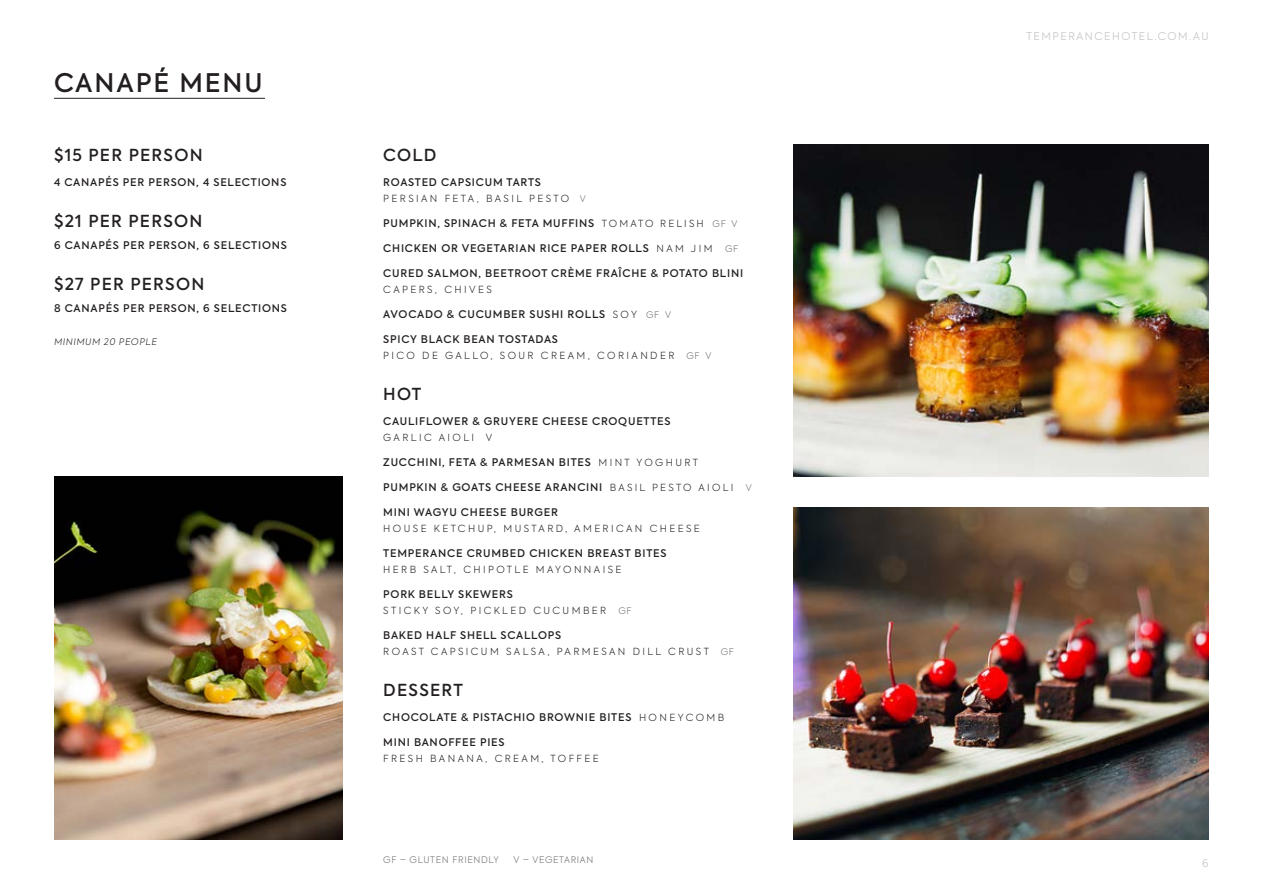
<style>
.page{position:relative;width:1263px;height:893px;background:#fff}
.page>*{position:absolute;margin:0;border:0;box-sizing:border-box;transform-origin:0 0}
.t1{font:500 25.5px "Axiforma";letter-spacing:.075em;color:#231f20}
.t2{font:500 16.5px "Axiforma";letter-spacing:.075em;color:#231f20}
.t3{font:500 10.5px "Axiforma";letter-spacing:.075em;color:#231f20}
.t4{font:300 10.5px "Axiforma";letter-spacing:.15em;color:#bcbec0}
.t5{font:300 9.75px "Axiforma";letter-spacing:.25em;color:#231f20}
.t6{font:300 9px "Axiforma";letter-spacing:.075em;color:#6d6e71}
.t7{font:italic 300 9px "Axiforma";letter-spacing:.075em;color:#231f20}
.s1{font-size:9px;color:#6d6e71}
.s2{font-weight:300;font-size:9.75px}
.s3{font-weight:300;font-size:9px;color:#6d6e71}
</style>
<div class="page">
<hr style="left:54px;top:98px;width:211px;height:1px;background:#231f20">
<img style="left:793px;top:507px;width:416px;height:332px">
<img style="left:793px;top:145px;width:416px;height:331px">
<img style="left:54px;top:476px;width:288px;height:363px">
<h1 class="t1" style="left:54px;top:66px;width:210px">CANAPÉ MENU</h1>
<h2 class="t2" style="left:54px;top:144px;width:150px">$15 PER PERSON</h2>
<p class="t3" style="left:54px;top:175px;width:234px">4 CANAPÉS PER PERSON, 4 SELECTIONS</p>
<h2 class="t2" style="left:54px;top:210px;width:150px">$21 PER PERSON</h2>
<p class="t3" style="left:54px;top:238px;width:234px">6 CANAPÉS PER PERSON, 6 SELECTIONS</p>
<h2 class="t2" style="left:54px;top:273px;width:152px">$27 PER PERSON</h2>
<p class="t3" style="left:54px;top:302px;width:234px">8 CANAPÉS PER PERSON, 6 SELECTIONS</p>
<p class="t7" style="left:54px;top:336px;width:104px">MINIMUM 20 PEOPLE</p>
<h2 class="t2" style="left:383px;top:144px;width:55px">COLD</h2>
<p class="t3" style="left:383px;top:175px;width:159px">ROASTED CAPSICUM TARTS</p>
<p class="t5" style="left:383px;top:192px;width:204px">PERSIAN FETA, BASIL PESTO <span class="s1">V</span></p>
<p class="t3" style="left:383px;top:216px;width:356px">PUMPKIN, SPINACH &amp; FETA MUFFINS <span class="s2">TOMATO RELISH</span> <span class="s3">GF V</span></p>
<p class="t3" style="left:383px;top:241px;width:356px">CHICKEN OR VEGETARIAN RICE PAPER ROLLS <span class="s2">N A M J I M</span> <span class="s3">GF</span></p>
<p class="t3" style="left:383px;top:266px;width:361px">CURED SALMON, BEETROOT CRÈME FRAÎCHE &amp; POTATO BLINI</p>
<p class="t5" style="left:383px;top:283px;width:110px">CAPERS, CHIVES</p>
<p class="t3" style="left:383px;top:307px;width:289px">AVOCADO &amp; CUCUMBER SUSHI ROLLS <span class="s2">S OY</span> <span class="s3">GF V</span></p>
<p class="t3" style="left:383px;top:332px;width:176px">SPICY BLACK BEAN TOSTADAS</p>
<p class="t5" style="left:383px;top:349px;width:330px">PICO DE GALLO, SOUR CREAM, CORIANDER <span class="s1">GF V</span></p>
<h2 class="t2" style="left:383px;top:383px;width:40px">HOT</h2>
<p class="t3" style="left:383px;top:414px;width:289px">CAULIFLOWER &amp; GRUYERE CHEESE CROQUETTES</p>
<p class="t5" style="left:383px;top:431px;width:111px">GARLIC AIOLI V</p>
<p class="t3" style="left:383px;top:455px;width:316px">ZUCCHINI, FETA &amp; PARMESAN BITES <span class="s2">M I N T YO G H U R T</span></p>
<p class="t3" style="left:383px;top:480px;width:370px">PUMPKIN &amp; GOATS CHEESE ARANCINI <span class="s2">BAS I L P E S TO A I O L I</span> <span class="s3">V</span></p>
<p class="t3" style="left:383px;top:505px;width:176px">MINI WAGYU CHEESE BURGER</p>
<p class="t5" style="left:383px;top:522px;width:318px">HOUSE KETCHUP, MUSTARD, AMERICAN CHEESE</p>
<p class="t3" style="left:383px;top:546px;width:285px">TEMPERANCE CRUMBED CHICKEN BREAST BITES</p>
<p class="t5" style="left:383px;top:563px;width:240px">HERB SALT, CHIPOTLE MAYONNAISE</p>
<p class="t3" style="left:383px;top:587px;width:131px">PORK BELLY SKEWERS</p>
<p class="t5" style="left:383px;top:604px;width:250px">STICKY SOY, PICKLED CUCUMBER <span class="s1">GF</span></p>
<p class="t3" style="left:383px;top:628px;width:179px">BAKED HALF SHELL SCALLOPS</p>
<p class="t5" style="left:383px;top:645px;width:352px">ROAST CAPSICUM SALSA, PARMESAN DILL CRUST <span class="s1">GF</span></p>
<h2 class="t2" style="left:383px;top:679px;width:81px">DESSERT</h2>
<p class="t3" style="left:383px;top:710px;width:342px">CHOCOLATE &amp; PISTACHIO BROWNIE BITES <span class="s2">H O N E YC O M B</span></p>
<p class="t3" style="left:383px;top:735px;width:123px">MINI BANOFFEE PIES</p>
<p class="t5" style="left:383px;top:752px;width:217px">FRESH BANANA, CREAM, TOFFEE</p>
<p class="t6" style="left:383px;top:854px;width:117px">GF – GLUTEN FRIENDLY</p>
<p class="t6" style="left:513px;top:854px;width:81px">V – VEGETARIAN</p>
<p class="t4" style="left:1026px;top:30px;width:184px">TEMPERANCEHOTEL.COM.AU</p>
<p class="t4" style="left:1202px;top:857px;width:8px">6</p>
</div>
